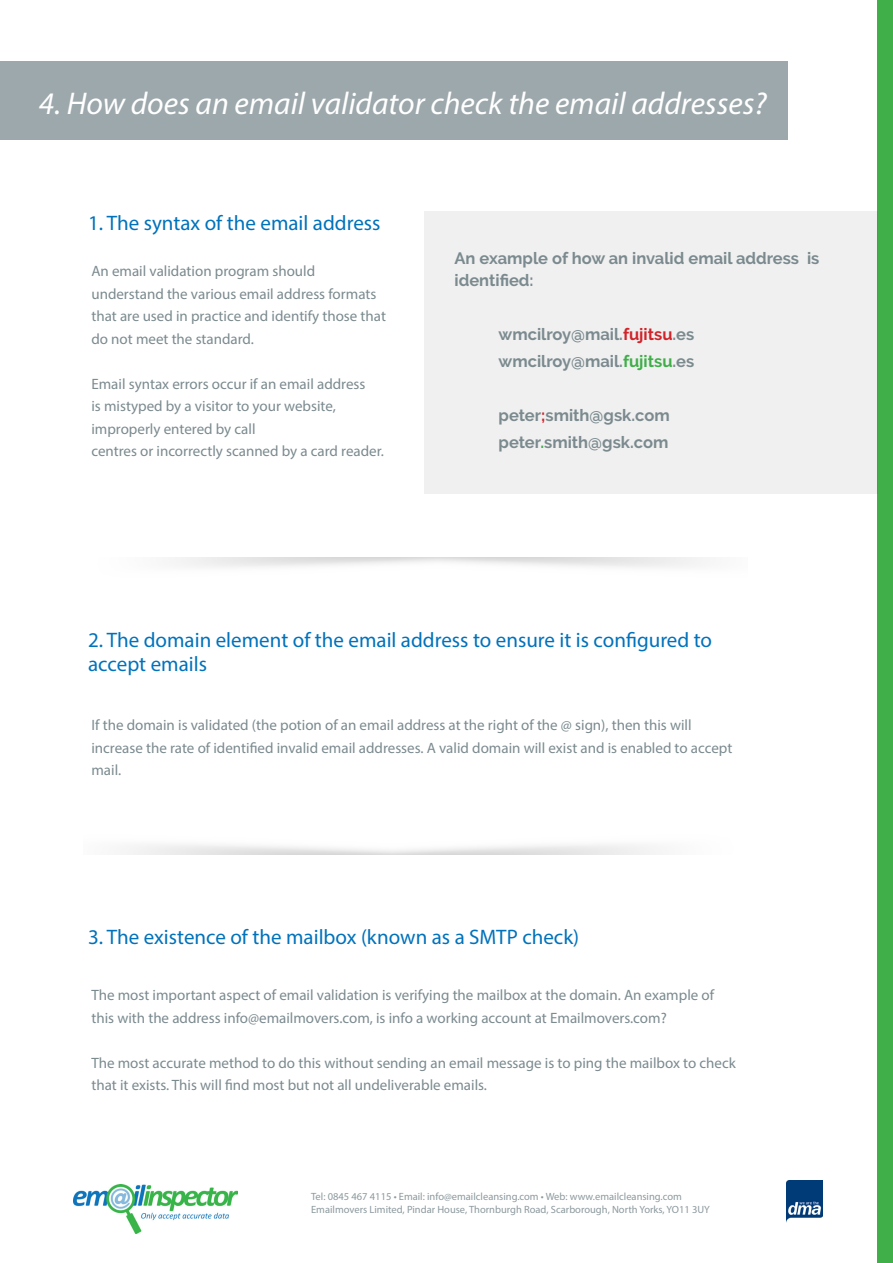
<style>
.page{position:relative;width:893px;height:1263px;background:#fff}
.page>*{position:absolute;margin:0;border:0;box-sizing:border-box;transform-origin:0 0}
.t1{font:italic 31.5px "Myriad Pro";color:#fff}
.t2{font:21px "Myriad Pro";color:#0072bc}
.t3{font:700 16.5px/22.5px "Raleway";color:#7b8a8f}
.t4{font:15px/22.5px "Myriad Pro";color:#7b8a8f}
.t5{font:10.5px/13.5px "Myriad Pro";color:#8c999e}
.s1{color:#d1232a}
.s2{color:#40ae49}
</style>
<div class="page">
<img style="left:786px;top:1181px;width:37px;height:42px">
<img style="left:73px;top:1184px;width:164px;height:50px">
<div style="left:878px;top:0;width:15px;height:1263px;background:#40ae49"></div>
<div style="left:425px;top:211px;width:453px;height:282px;background:#f0f0f0"></div>
<div style="left:0;top:62px;width:788px;height:78px;background:#9da8ac"></div>
<p class="t1" style="left:39px;top:84px;width:729px">4. How does an email validator check the email addresses?</p>
<p class="t2" style="left:88px;top:210px;width:294px">1. The syntax of the email address</p>
<p class="t4" style="left:91px;top:260px;width:296px">An email validation program should understand the various email address formats that are used in practice and identify those that do not meet the standard.</p>
<p class="t4" style="left:91px;top:372px;width:275px">Email syntax errors occur if an email address is mistyped by a visitor to your website, improperly entered by call</p>
<p class="t4" style="left:91px;top:440px;width:294px">centres or incorrectly scanned by a card reader.</p>
<p class="t3" style="left:454px;top:247px;width:366px">An example of how an invalid email address is identified:</p>
<p class="t3" style="left:499px;top:323px;width:197px">wmcilroy@mail.<span class="s1">fujitsu</span>.es</p>
<p class="t3" style="left:499px;top:350px;width:197px">wmcilroy@mail.<span class="s2">fujitsu</span>.es</p>
<p class="t3" style="left:499px;top:404px;width:173px">peter<span class="s1">;</span>smith@gsk.com</p>
<p class="t3" style="left:499px;top:431px;width:171px">peter<span class="s2">.</span>smith@gsk.com</p>
<p class="t2" style="left:88px;top:627px;width:625px">2. The domain element of the email address to ensure it is configured to</p>
<p class="t2" style="left:88px;top:651px;width:120px">accept emails</p>
<p class="t4" style="left:91px;top:714px;width:642px">If the domain is validated (the potion of an email address at the right of the @ sign), then this will increase the rate of identified invalid email addresses. A valid domain will exist and is enabled to accept mail.</p>
<p class="t2" style="left:88px;top:924px;width:492px">3. The existence of the mailbox (known as a SMTP check)</p>
<p class="t4" style="left:91px;top:984px;width:624px">The most important aspect of email validation is verifying the mailbox at the domain. An example of this with the address info@emailmovers.com, is info a working account at Emailmovers.com?</p>
<p class="t4" style="left:91px;top:1051px;width:646px">The most accurate method to do this without sending an email message is to ping the mailbox to check that it exists. This will find most but not all undeliverable emails.</p>
<p class="t5" style="left:311px;top:1189px;width:400px">Tel: 0845 467 4115 • Email: info@emailcleansing.com • Web: www.emailcleansing.com<br>Emailmovers Limited, Pindar House, Thornburgh Road, Scarborough, North Yorks, YO11 3UY</p>
</div>
